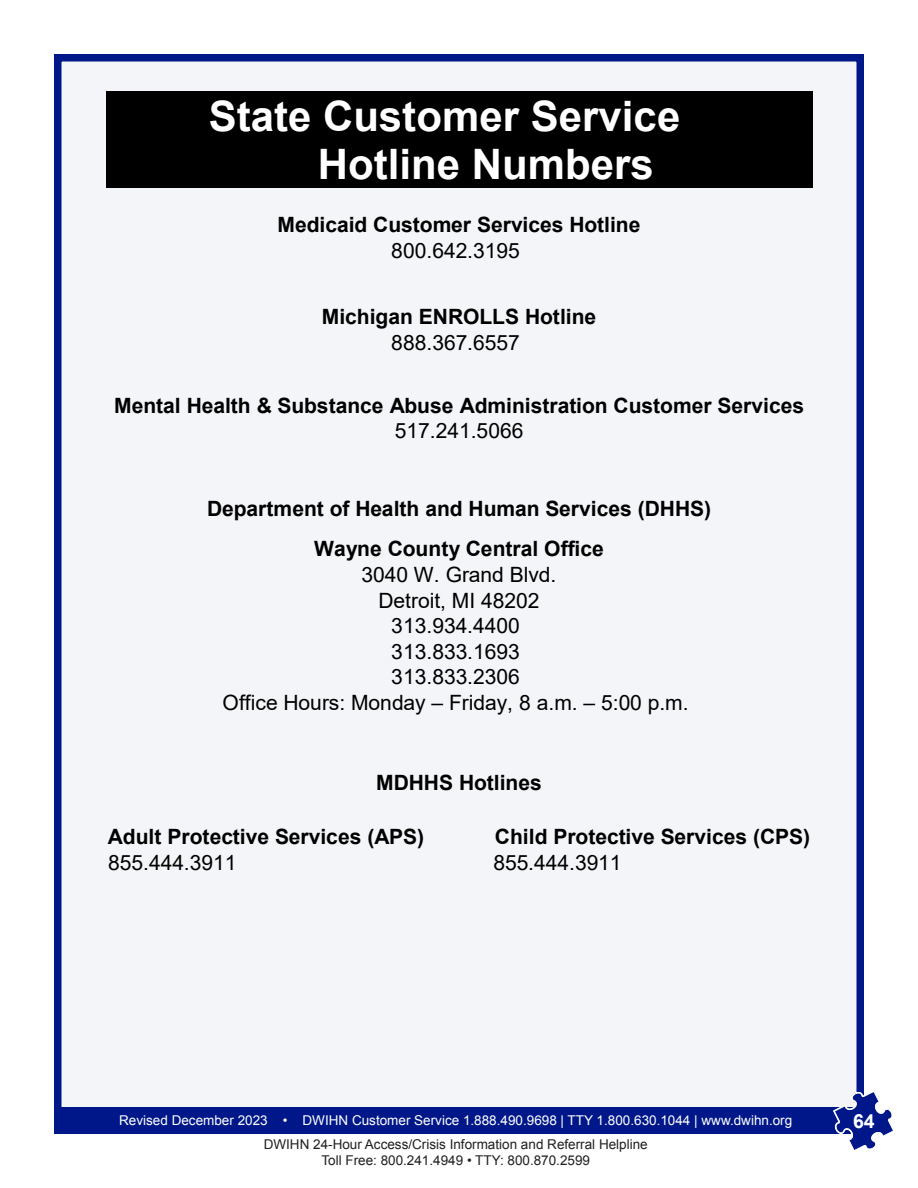
<style>
.page{position:relative;width:918px;height:1188px;background:#fff}
.page>*{position:absolute;margin:0;border:0;box-sizing:border-box;transform-origin:0 0}
.t1{font:700 42px/48.3px "Arial";color:#fff}
.t2{font:700 21px/39.9px "Arial";color:#000;text-align:center}
.t3{font:21px/25.5px "Arial";color:#000;text-align:center}
.t4{font:700 19.5px "Arial";color:#fff}
.t5{font:13.5px/16.2px "Arial";color:#231f20;text-align:center}
.t6{font:13.5px "Arial";color:#fff}
</style>
<div class="page">
<div style="left:54px;top:54px;width:810px;height:1080px;background:#f3f5f8;border:8px solid #001789"></div>
<div style="left:106px;top:91px;width:706px;height:49px;background:#000"></div>
<div style="left:106px;top:140px;width:706px;height:48px;background:#000"></div>
<div style="left:54px;top:1107px;width:810px;height:27px;background:#001789"></div>
<svg style="left:833px;top:1090px;width:60px;height:60px"></svg>
<h1 class="t1" style="left:318px;top:92px;width:364px;text-indent:-109px">State Customer Service<br>Hotline Numbers</h1>
<p class="t2" style="left:277px;top:205px;width:365px">Medicaid Customer Services Hotline</p>
<p class="t3" style="left:391px;top:237px;width:130px">800.642.3195</p>
<p class="t2" style="left:322px;top:297px;width:276px">Michigan ENROLLS Hotline</p>
<p class="t3" style="left:391px;top:330px;width:130px">888.367.6557</p>
<p class="t2" style="left:114px;top:386px;width:691px">Mental Health &amp; Substance Abuse Administration Customer Services</p>
<p class="t3" style="left:395px;top:418px;width:130px">517.241.5066</p>
<p class="t2" style="left:207px;top:489px;width:506px">Department of Health and Human Services (DHHS)<br>Wayne County Central Office</p>
<p class="t3" style="left:223px;top:562px;width:467px">3040 W. Grand Blvd.<br>Detroit, MI 48202<br>313.934.4400<br>313.833.1693<br>313.833.2306<br>Office Hours: Monday – Friday, 8 a.m. – 5:00 p.m.</p>
<p class="t2" style="left:376px;top:763px;width:167px">MDHHS Hotlines</p>
<p class="t2" style="left:108px;top:817px;width:318px">Adult Protective Services (APS)</p>
<p class="t2" style="left:495px;top:817px;width:317px">Child Protective Services (CPS)</p>
<p class="t3" style="left:108px;top:850px;width:130px">855.444.3911</p>
<p class="t3" style="left:493px;top:850px;width:130px">855.444.3911</p>
<p class="t6" style="left:119px;top:1111px;width:675px">Revised December 2023 • DWIHN Customer Service 1.888.490.9698 | TTY 1.800.630.1044 | www.dwihn.org</p>
<p class="t4" style="left:853px;top:1108px;width:23px">64</p>
<p class="t5" style="left:264px;top:1137px;width:386px">DWIHN 24-Hour Access/Crisis Information and Referral Helpline<br>Toll Free: 800.241.4949 • TTY: 800.870.2599</p>
</div>
